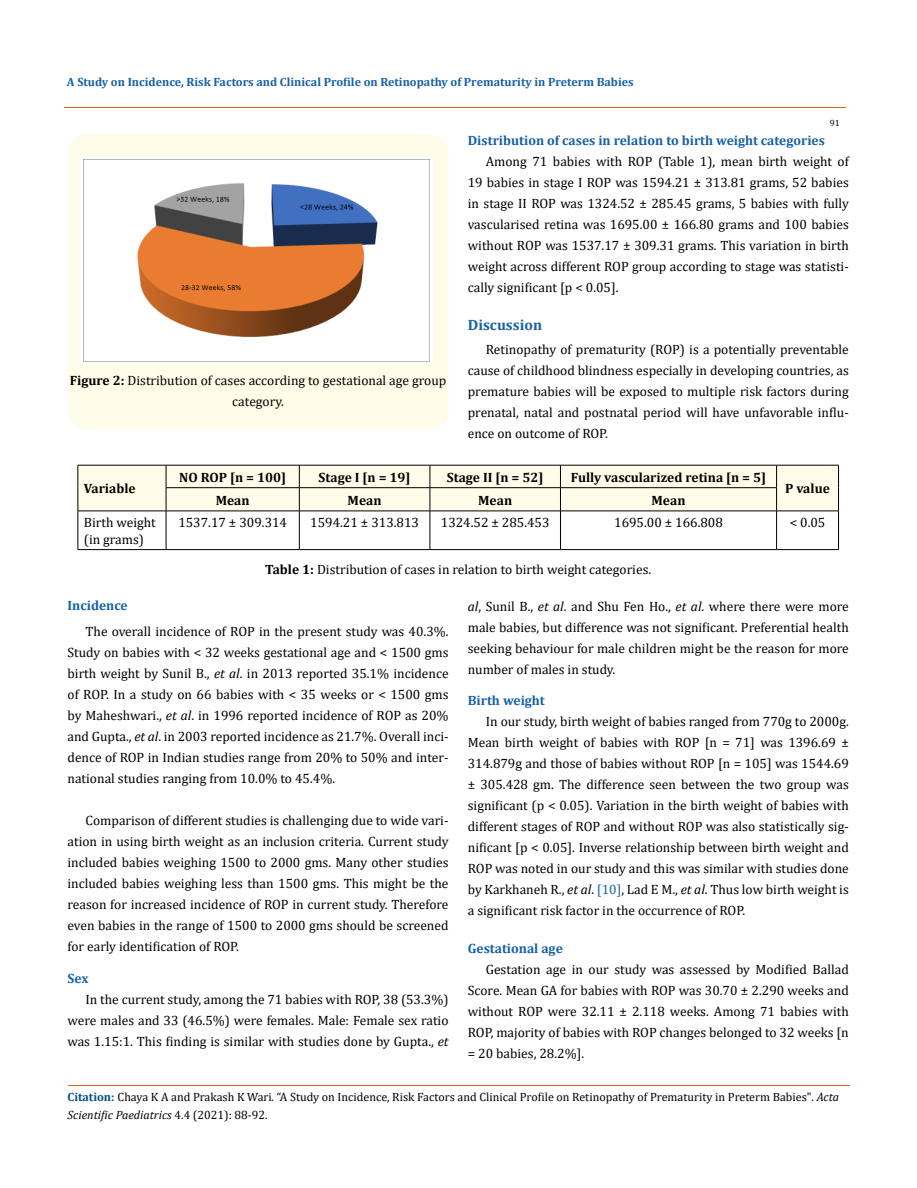
<style>
.page{position:relative;width:917px;height:1188px;background:#fff}
.page>*{position:absolute;margin:0;border:0;box-sizing:border-box;transform-origin:0 0}
.t1{font:700 15px "Cambria";color:#1560a6}
.t2{font:13.5px/21px "Cambria";color:#000;text-align:justify}
.t3{font:700 13.5px "Cambria";color:#000}
.t4{font:700 13.5px "Cambria";color:#1560a6}
.t5{font:12px/18px "Cambria";color:#000}
.t6{font:700 12px "Cambria";color:#1560a6}
.t7{font:9px "Cambria";color:#000}
.s1{font-weight:700}
.s2{font-style:italic}
.s3{color:#1560a6}
.s4{font-weight:700;color:#035089}
</style>
<div class="page">
<div style="left:68px;top:135px;width:380px;height:294px;background:#fffde9;border-radius:18px"></div>
<img style="left:80px;top:156px;width:353px;height:208px">
<svg style="left:78px;top:465px;width:761px;height:46px;background:#f1efdc"></svg>
<hr style="left:78px;top:511px;width:88px;height:1px;background:#000">
<hr style="left:78px;top:511px;width:1px;height:38px;background:#000">
<hr style="left:166px;top:511px;width:133px;height:1px;background:#000">
<hr style="left:166px;top:511px;width:1px;height:38px;background:#000">
<hr style="left:299px;top:511px;width:131px;height:1px;background:#000">
<hr style="left:299px;top:511px;width:1px;height:38px;background:#000">
<hr style="left:430px;top:511px;width:130px;height:1px;background:#000">
<hr style="left:429px;top:511px;width:1px;height:38px;background:#000">
<hr style="left:560px;top:511px;width:216px;height:1px;background:#000">
<hr style="left:560px;top:511px;width:1px;height:38px;background:#000">
<hr style="left:776px;top:511px;width:62px;height:1px;background:#000">
<hr style="left:776px;top:511px;width:1px;height:38px;background:#000">
<hr style="left:838px;top:511px;width:1px;height:38px;background:#000">
<hr style="left:78px;top:549px;width:88px;height:1px;background:#000">
<hr style="left:166px;top:549px;width:133px;height:1px;background:#000">
<hr style="left:299px;top:549px;width:131px;height:1px;background:#000">
<hr style="left:430px;top:549px;width:130px;height:1px;background:#000">
<hr style="left:560px;top:549px;width:216px;height:1px;background:#000">
<hr style="left:776px;top:549px;width:62px;height:1px;background:#000">
<hr style="left:64px;top:108px;width:781px;height:1px;background:#e05d1a">
<hr style="left:68px;top:1086px;width:781px;height:1px;background:#e05d1a">
<p class="t6" style="left:67px;top:73px;width:568px">A Study on Incidence, Risk Factors and Clinical Profile on Retinopathy of Prematurity in Preterm Babies</p>
<p class="t7" style="left:829px;top:118px;width:11px">91</p>
<p class="t2" style="left:70px;top:369px;width:378px;text-align:center"><span class="s1">Figure 2:</span> Distribution of cases according to gestational age group category.</p>
<p class="t4" style="left:468px;top:131px;width:359px">Distribution of cases in relation to birth weight categories</p>
<p class="t2" style="left:468px;top:151px;width:382px;text-indent:18px">Among 71 babies with ROP (Table 1), mean birth weight of 19 babies in stage I ROP was 1594.21 ± 313.81 grams, 52 babies in stage II ROP was 1324.52 ± 285.45 grams, 5 babies with fully vascularised retina was 1695.00 ± 166.80 grams and 100 babies without ROP was 1537.17 ± 309.31 grams. This variation in birth weight across different ROP group according to stage was statisti&shy;cally significant [p &lt; 0.05].</p>
<p class="t1" style="left:468px;top:314px;width:76px">Discussion</p>
<p class="t2" style="left:468px;top:339px;width:382px;text-indent:18px">Retinopathy of prematurity (ROP) is a potentially preventable cause of childhood blindness especially in developing countries, as premature babies will be exposed to multiple risk factors during prenatal, natal and postnatal period will have unfavorable influ&shy;ence on outcome of ROP.</p>
<p class="t3" style="left:84px;top:479px;width:53px">Variable</p>
<p class="t3" style="left:179px;top:468px;width:108px">NO ROP [n = 100]</p>
<p class="t3" style="left:318px;top:468px;width:93px">Stage I [n = 19]</p>
<p class="t3" style="left:447px;top:468px;width:98px">Stage II [n = 52]</p>
<p class="t3" style="left:571px;top:468px;width:197px">Fully vascularized retina [n = 5]</p>
<p class="t3" style="left:216px;top:490px;width:35px">Mean</p>
<p class="t3" style="left:347px;top:490px;width:35px">Mean</p>
<p class="t3" style="left:478px;top:490px;width:35px">Mean</p>
<p class="t3" style="left:651px;top:490px;width:35px">Mean</p>
<p class="t3" style="left:785px;top:479px;width:46px">P value</p>
<p class="t2" style="left:84px;top:515px;width:73px;line-height:16.2px">Birth weight (in grams)</p>
<p class="t2" style="left:178px;top:512px;width:110px">1537.17 ± 309.314</p>
<p class="t2" style="left:310px;top:512px;width:110px">1594.21 ± 313.813</p>
<p class="t2" style="left:441px;top:512px;width:110px">1324.52 ± 285.453</p>
<p class="t2" style="left:614px;top:512px;width:110px">1695.00 ± 166.808</p>
<p class="t2" style="left:789px;top:512px;width:37px">&lt; 0.05</p>
<p class="t2" style="left:265px;top:559px;width:387px"><span class="s1">Table 1:</span> Distribution of cases in relation to birth weight categories.</p>
<p class="t4" style="left:68px;top:596px;width:62px">Incidence</p>
<p class="t2" style="left:67px;top:621px;width:382px;text-indent:18px">The overall incidence of ROP in the present study was 40.3%.<br>Study on babies with &lt; 32 weeks gestational age and &lt; 1500 gms birth weight by Sunil B., <span class="s2">et al</span>. in 2013 reported 35.1% incidence of ROP. In a study on 66 babies with &lt; 35 weeks or &lt; 1500 gms by Maheshwari., <span class="s2">et al</span>. in 1996 reported incidence of ROP as 20% and Gupta., <span class="s2">et al</span>. in 2003 reported incidence as 21.7%. Overall inci&shy;dence of ROP in Indian studies range from 20% to 50% and inter&shy;national studies ranging from 10.0% to 45.4%.</p>
<p class="t2" style="left:67px;top:810px;width:382px;text-indent:18px">Comparison of different studies is challenging due to wide vari&shy;ation in using birth weight as an inclusion criteria. Current study included babies weighing 1500 to 2000 gms. Many other studies included babies weighing less than 1500 gms. This might be the reason for increased incidence of ROP in current study. Therefore even babies in the range of 1500 to 2000 gms should be screened for early identification of ROP.</p>
<p class="t4" style="left:67px;top:968px;width:23px">Sex</p>
<p class="t2" style="left:67px;top:988px;width:382px;text-indent:18px">In the current study, among the 71 babies with ROP, 38 (53.3%) were males and 33 (46.5%) were females. Male: Female sex ratio was 1.15:1. This finding is similar with studies done by Gupta., <span class="s2">et</span></p>
<p class="t2" style="left:468px;top:595px;width:382px"><span class="s2">al</span>, Sunil B., <span class="s2">et al</span>. and Shu Fen Ho., <span class="s2">et al</span>. where there were more male babies, but difference was not significant. Preferential health seeking behaviour for male children might be the reason for more number of males in study.</p>
<p class="t4" style="left:468px;top:691px;width:78px">Birth weight</p>
<p class="t2" style="left:468px;top:711px;width:382px;text-indent:18px">In our study, birth weight of babies ranged from 770g to 2000g.<br>Mean birth weight of babies with ROP [n = 71] was 1396.69 ± 314.879g and those of babies without ROP [n = 105] was 1544.69 ± 305.428 gm. The difference seen between the two group was significant (p &lt; 0.05). Variation in the birth weight of babies with different stages of ROP and without ROP was also statistically sig&shy;nificant [p &lt; 0.05]. Inverse relationship between birth weight and ROP was noted in our study and this was similar with studies done by Karkhaneh R., <span class="s2">et al</span>. <span class="s3">[10]</span>, Lad E M., <span class="s2">et al</span>. Thus low birth weight is a significant risk factor in the occurrence of ROP.</p>
<p class="t4" style="left:468px;top:938px;width:96px">Gestational age</p>
<p class="t2" style="left:468px;top:958px;width:382px;text-indent:18px">Gestation age in our study was assessed by Modified Ballad Score. Mean GA for babies with ROP was 30.70 ± 2.290 weeks and without ROP were 32.11 ± 2.118 weeks. Among 71 babies with ROP, majority of babies with ROP changes belonged to 32 weeks [n = 20 babies, 28.2%].</p>
<p class="t5" style="left:68px;top:1088px;width:773px"><span class="s4">Citation:</span> Chaya K A and Prakash K Wari<span class="s2">.</span> “A Study on Incidence, Risk Factors and Clinical Profile on Retinopathy of Prematurity in Preterm Babies". <span class="s2">Acta<br>Scientific Paediatrics</span> 4.4 (2021): 88-92.</p>
</div>
